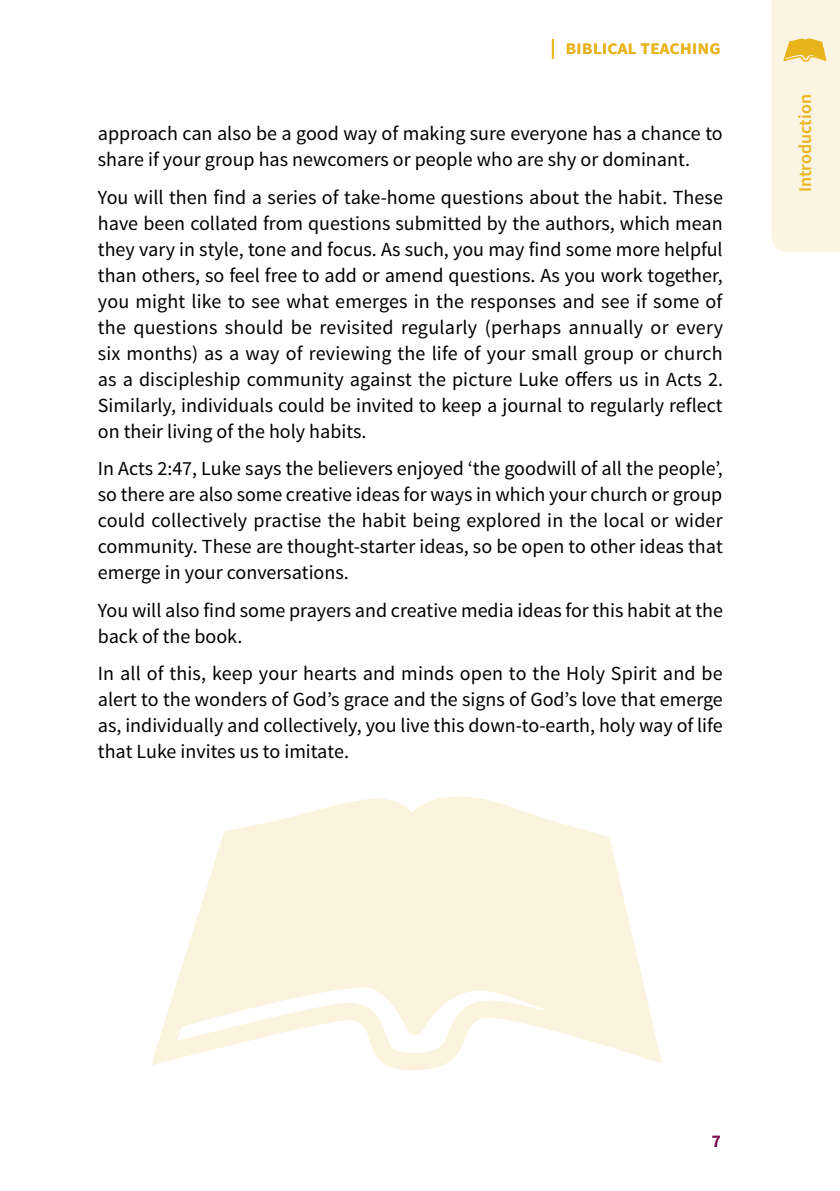
<style>
.page{position:relative;width:840px;height:1191px;background:#fff}
.page>*{position:absolute;margin:0;border:0;box-sizing:border-box;transform-origin:0 0}
.t1{font:20px/26px "Source Sans Pro";color:#000;text-align:justify}
.t2{font:600 20px "Source Sans Pro";color:#e9b41b}
.t3{font:600 18px "Source Sans Pro";color:#e9b41b}
.t4{font:600 17.6px "Source Sans Pro";color:#7c0f55}
</style>
<div class="page">
<div style="left:772px;top:0;width:67px;height:252px;background:#fcf4e2"></div>
<svg style="left:151px;top:1047px;width:511px;height:24px"></svg>
<svg style="left:157px;top:796px;width:505px;height:255px"></svg>
<p class="t2" style="left:550px;top:34px;width:172px">| biblical teaching</p>
<p class="t1" style="left:98px;top:121px;width:626px">approach can also be a good way of making sure everyone has a chance to share if your group has newcomers or people who are shy or dominant.</p>
<p class="t1" style="left:98px;top:184px;width:626px">You will then find a series of take-home questions about the habit. These have been collated from questions submitted by the authors, which mean they vary in style, tone and focus. As such, you may find some more helpful than others, so feel free to add or amend questions. As you work together, you might like to see what emerges in the responses and see if some of the questions should be revisited regularly (perhaps annually or every six months) as a way of reviewing the life of your small group or church as a discipleship community against the picture Luke offers us in Acts 2.<br>Similarly, individuals could be invited to keep a journal to regularly reflect on their living of the holy habits.</p>
<p class="t1" style="left:98px;top:456px;width:626px">In Acts 2:47, Luke says the believers enjoyed ‘the goodwill of all the people’, so there are also some creative ideas for ways in which your church or group could collectively practise the habit being explored in the local or wider community. These are thought-starter ideas, so be open to other ideas that emerge in your conversations.</p>
<p class="t1" style="left:98px;top:597px;width:626px">You will also find some prayers and creative media ideas for this habit at the back of the book.</p>
<p class="t1" style="left:98px;top:660px;width:626px">In all of this, keep your hearts and minds open to the Holy Spirit and be alert to the wonders of God’s grace and the signs of God’s love that emerge as, individually and collectively, you live this down-to-earth, holy way of life that Luke invites us to imitate.</p>
<p class="t3" style="left:793px;top:192px;width:99px;rotate:-90deg">Introduction</p>
<p class="t4" style="left:711px;top:1130px;width:11px">7</p>
</div>
